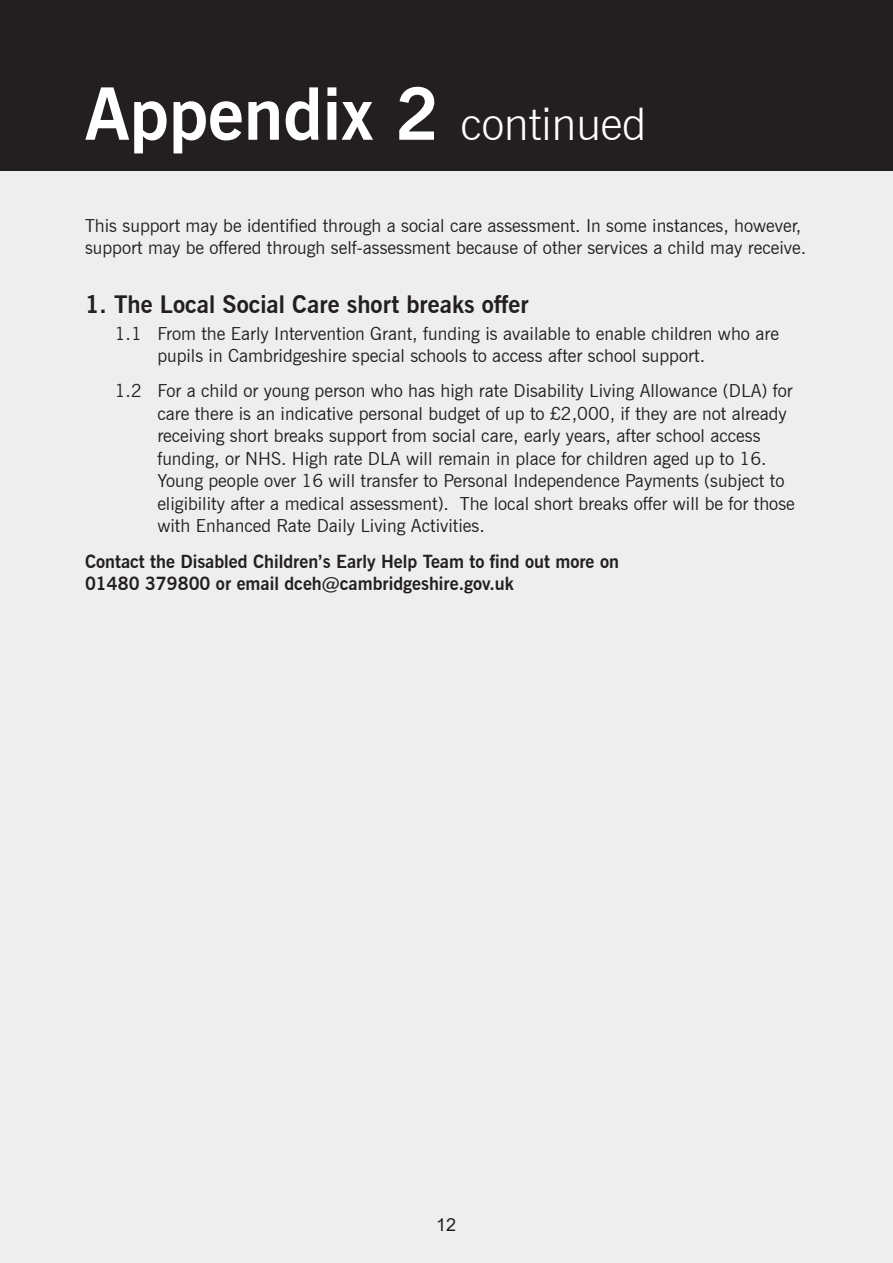
<style>
.page{position:relative;width:893px;height:1263px;background:#eeeeef}
.page>*{position:absolute;margin:0;border:0;box-sizing:border-box;transform-origin:0 0}
.Heading_1_SB{font:700 72px "News Gothic BT";color:#fff}
.Contacts_head{font:700 24px "News Gothic BT";color:#231f20}
.Body_Text_SB{font:18px/22.5px "News Gothic BT";color:#231f20}
.Body_Text_SB-2{font:700 18px/22.5px "News Gothic BT";color:#231f20}
.t1{font:18px "Arial";color:#231f20}
.s1{font-weight:300;font-size:45px}
</style>
<div class="page">
<div style="left:0;top:0;width:893px;height:170px;background:#231f20"></div>
<p class="Heading_1_SB" style="left:85px;top:70px;width:563px">Appendix 2 <span class="s1">continued</span></p>
<p class="Body_Text_SB" style="left:85px;top:214px;width:723px">This support may be identified through a social care assessment. In some instances, however, support may be offered through self-assessment because of other services a child may receive.</p>
<p class="Contacts_head" style="left:85px;top:290px;width:445px">1. The Local Social Care short breaks offer</p>
<p class="Body_Text_SB" style="left:157px;top:322px;width:623px;text-indent:-43px">1.1 From the Early Intervention Grant, funding is available to enable children who are pupils in Cambridgeshire special schools to access after school support.</p>
<p class="Body_Text_SB" style="left:157px;top:380px;width:639px;text-indent:-43px">1.2 For a child or young person who has high rate Disability Living Allowance (DLA) for care there is an indicative personal budget of up to £2,000, if they are not already receiving short breaks support from social care, early years, after school access funding, or NHS. High rate DLA will remain in place for children aged up to 16.<br>Young people over 16 will transfer to Personal Independence Payments (subject to eligibility after a medical assessment). The local short breaks offer will be for those with Enhanced Rate Daily Living Activities.</p>
<p class="Body_Text_SB-2" style="left:85px;top:550px;width:535px">Contact the Disabled Children’s Early Help Team to find out more on<br>01480 379800 or email dceh@cambridgeshire.gov.uk</p>
<p class="t1" style="left:436px;top:1212px;width:22px">12</p>
</div>
